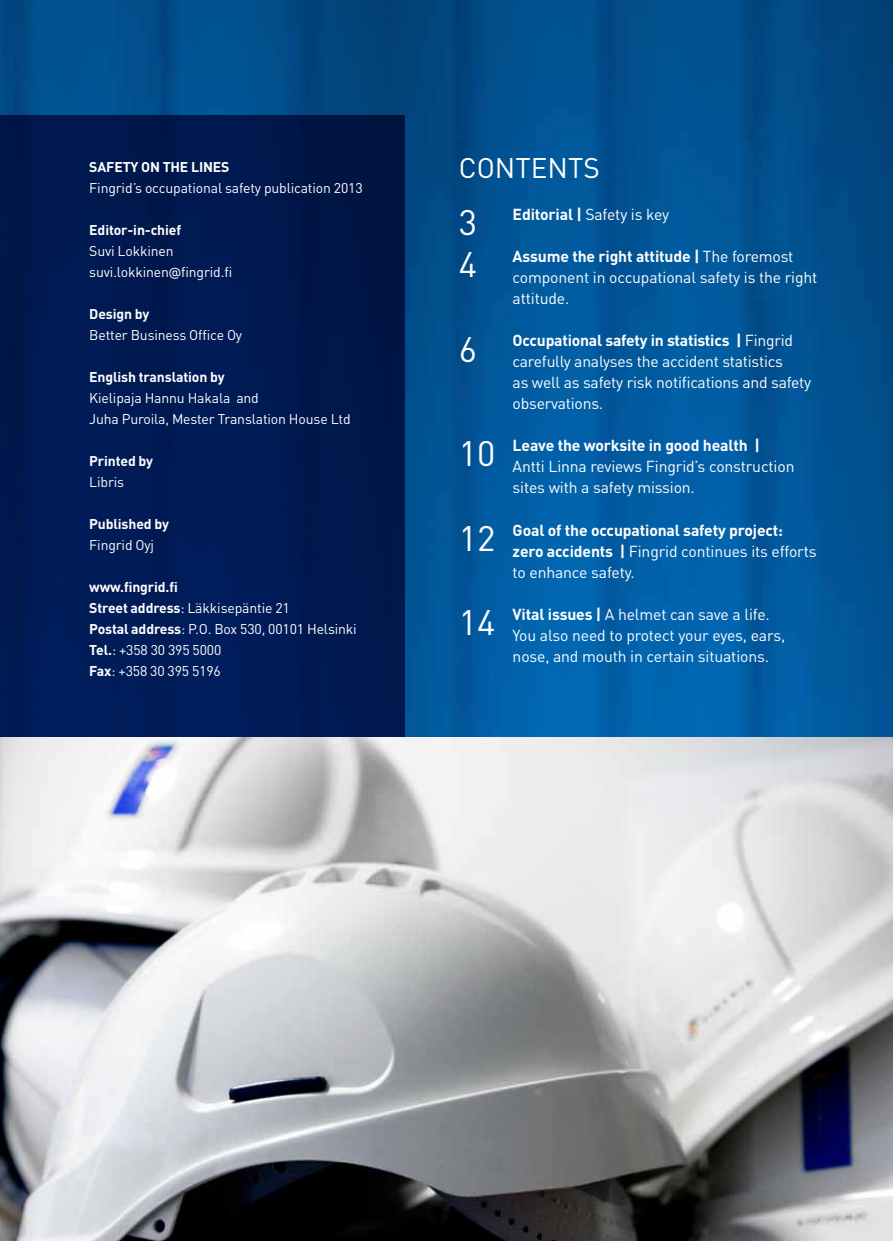
<style>
.page{position:relative;width:893px;height:1241px;background:#fff}
.page>*{position:absolute;margin:0;border:0;box-sizing:border-box;transform-origin:0 0}
.t1{font:35px/42.4px "DIN";color:#fff}
.t2{font:28px "DIN";color:#fff}
.t3{font:15.75px/21px "DIN";letter-spacing:-.01em;color:#fff}
.t4{font:700 15.75px/21px "DIN";letter-spacing:-.01em;color:#fff}
.t5{font:14px/21px "DIN";letter-spacing:-.01em;color:#fff}
.t6{font:700 14px "DIN";letter-spacing:-.01em;color:#fff}
.s1{font-family:"DIN Next LT Pro"}
.s2{font-weight:700}
.s3{font-weight:400}
</style>
<div class="page">
<img style="left:0;top:0;width:893px;height:737px">
<div style="left:0;top:115px;width:404px;height:631px;background:#001a51"></div>
<img style="left:0;top:737px;width:893px;height:503px">
<p class="t6" style="left:89px;top:157px;width:142px">SAFETY ON THE LINES</p>
<p class="t5" style="left:89px;top:177px;width:275px">Fingrid’s occupational safety publication 2013</p>
<p class="t6" style="left:89px;top:220px;width:93px">Editor-in-chief</p>
<p class="t5" style="left:89px;top:240px;width:144px">Suvi Lokkinen suvi.lokkinen<span class="s1">@</span>fingrid.fi</p>
<p class="t6" style="left:89px;top:304px;width:62px">Design by</p>
<p class="t5" style="left:89px;top:324px;width:154px">Better Business Office Oy</p>
<p class="t6" style="left:89px;top:367px;width:137px">English translation by</p>
<p class="t5" style="left:89px;top:387px;width:263px">Kielipaja Hannu Hakala and<br>Juha Puroila, Mester Translation House Ltd</p>
<p class="t6" style="left:89px;top:451px;width:65px">Printed by</p>
<p class="t5" style="left:89px;top:471px;width:36px">Libris</p>
<p class="t6" style="left:89px;top:514px;width:81px">Published by</p>
<p class="t5" style="left:89px;top:534px;width:66px">Fingrid Oyj</p>
<p class="t5" style="left:89px;top:576px;width:269px"><span class="s2">www.fingrid.fi<br>Street address</span>: Läkkisepäntie 21<br><span class="s2">Postal address</span>: P.O. Box 530, 00101 Helsinki<br><span class="s2">Tel.</span>: +358 30 395 5000<br><span class="s2">Fax</span>: +358 30 395 5196</p>
<h2 class="t2" style="left:459px;top:150px;width:142px">CONTENTS</h2>
<h1 class="t1" style="left:459px;top:200px;width:20px">3<br>4</h1>
<p class="t3" style="left:513px;top:204px;width:158px"><span class="s2">Editorial |</span> Safety is key</p>
<p class="t3" style="left:513px;top:246px;width:306px"><span class="s2">Assume the right attitude |</span> The foremost component in occupational safety is the right attitude.</p>
<p class="t3" style="left:513px;top:330px;width:300px"><span class="s2">Occupational safety in statistics |</span> Fingrid carefully analyses the accident statistics<br>as well as safety risk notifications and safety observations.</p>
<p class="t4" style="left:513px;top:434px;width:249px">Leave the worksite in good health |</p>
<p class="t3" style="left:513px;top:456px;width:283px">Antti Linna reviews Fingrid’s construction sites with a safety mission.</p>
<p class="t4" style="left:513px;top:518px;width:306px">Goal of the occupational safety project: zero accidents | <span class="s3">Fingrid continues its efforts to enhance safety.</span></p>
<p class="t3" style="left:513px;top:603px;width:274px"><span class="s2">Vital issues |</span> A helmet can save a life.<br>You also need to protect your eyes, ears, nose, and mouth in certain situations.</p>
<h1 class="t1" style="left:459px;top:327px;width:20px">6</h1>
<h1 class="t1" style="left:459px;top:431px;width:38px">10</h1>
<h1 class="t1" style="left:459px;top:516px;width:38px">12</h1>
<h1 class="t1" style="left:459px;top:600px;width:38px">14</h1>
</div>
